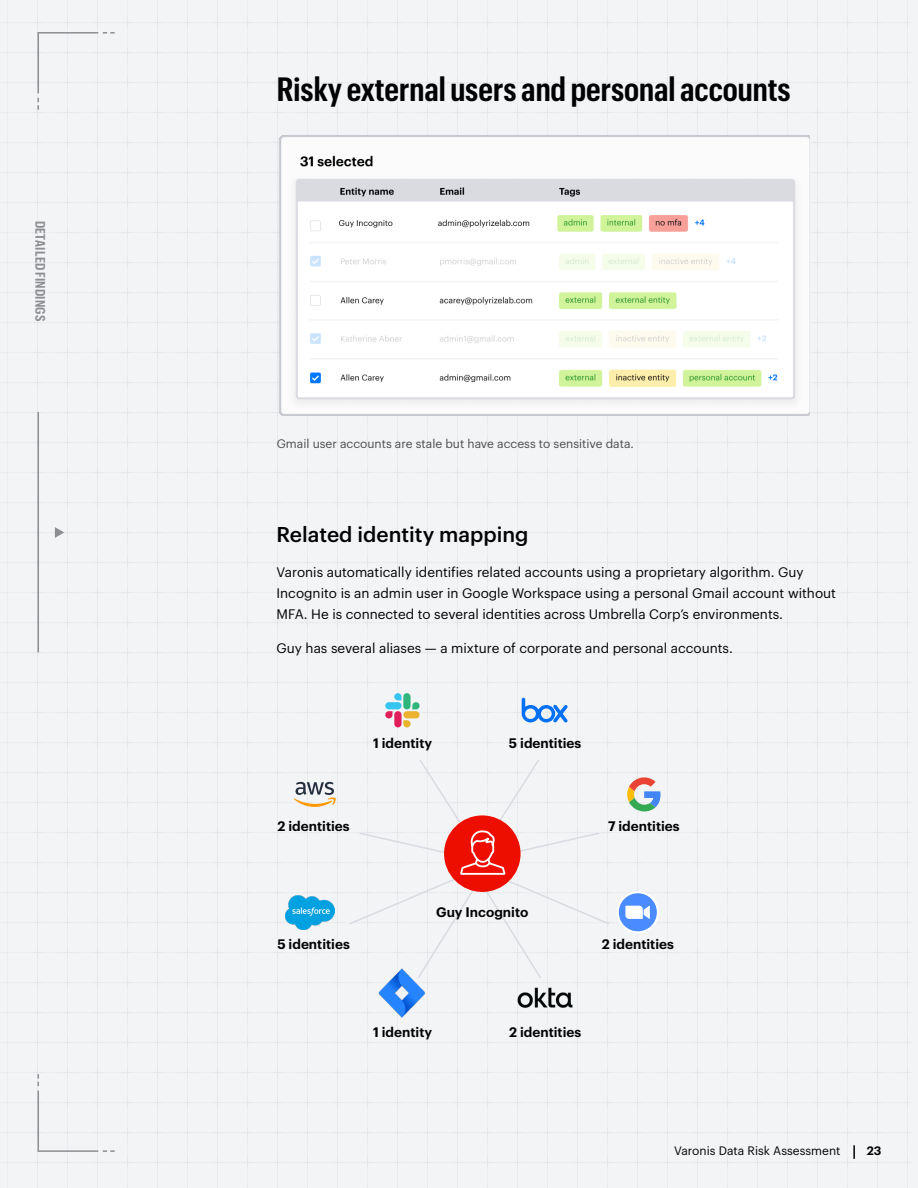
<style>
.page{position:relative;width:918px;height:1188px;background:#f3f4f6}
.page>*{position:absolute;margin:0;border:0;box-sizing:border-box;transform-origin:0 0}
.t1{font:600 33px "Graphik Cond";color:#010203}
.t2{font:500 21px "Graphik LC";color:#010203}
.t3{font:13.5px/21px "Graphik LC";color:#010203}
.t4{font:600 13.5px "Graphik LC";color:#010203}
.t5{font:600 13.5px "Graphik Cond";letter-spacing:.015em;color:#8d8e92}
.t6{font:12px "Graphik LC";color:#4c4d4f}
.t7{font:12px "Graphik LC";color:#010203}
.t8{font:600 12px "Graphik LC";color:#010203}
</style>
<div class="page">
<hr style="left:0;top:22px;width:910px;height:1px;background:#dadbe1">
<hr style="left:0;top:52px;width:910px;height:1px;background:#dadbe1">
<hr style="left:0;top:82px;width:910px;height:1px;background:#dadbe1">
<hr style="left:0;top:112px;width:910px;height:1px;background:#dadbe1">
<hr style="left:0;top:142px;width:910px;height:1px;background:#dadbe1">
<hr style="left:0;top:172px;width:910px;height:1px;background:#dadbe1">
<hr style="left:0;top:202px;width:910px;height:1px;background:#dadbe1">
<hr style="left:0;top:232px;width:910px;height:1px;background:#dadbe1">
<hr style="left:0;top:262px;width:910px;height:1px;background:#dadbe1">
<hr style="left:0;top:292px;width:910px;height:1px;background:#dadbe1">
<hr style="left:0;top:322px;width:910px;height:1px;background:#dadbe1">
<hr style="left:0;top:352px;width:910px;height:1px;background:#dadbe1">
<hr style="left:0;top:382px;width:910px;height:1px;background:#dadbe1">
<hr style="left:0;top:412px;width:910px;height:1px;background:#dadbe1">
<hr style="left:0;top:442px;width:910px;height:1px;background:#dadbe1">
<hr style="left:0;top:472px;width:910px;height:1px;background:#dadbe1">
<hr style="left:0;top:502px;width:910px;height:1px;background:#dadbe1">
<hr style="left:0;top:532px;width:910px;height:1px;background:#dadbe1">
<hr style="left:0;top:562px;width:910px;height:1px;background:#dadbe1">
<hr style="left:0;top:592px;width:910px;height:1px;background:#dadbe1">
<hr style="left:0;top:622px;width:910px;height:1px;background:#dadbe1">
<hr style="left:0;top:652px;width:910px;height:1px;background:#dadbe1">
<hr style="left:0;top:682px;width:910px;height:1px;background:#dadbe1">
<hr style="left:0;top:712px;width:910px;height:1px;background:#dadbe1">
<hr style="left:0;top:742px;width:910px;height:1px;background:#dadbe1">
<hr style="left:0;top:772px;width:910px;height:1px;background:#dadbe1">
<hr style="left:0;top:802px;width:910px;height:1px;background:#dadbe1">
<hr style="left:0;top:832px;width:910px;height:1px;background:#dadbe1">
<hr style="left:0;top:862px;width:910px;height:1px;background:#dadbe1">
<hr style="left:0;top:892px;width:910px;height:1px;background:#dadbe1">
<hr style="left:0;top:922px;width:910px;height:1px;background:#dadbe1">
<hr style="left:0;top:952px;width:910px;height:1px;background:#dadbe1">
<hr style="left:0;top:982px;width:910px;height:1px;background:#dadbe1">
<hr style="left:0;top:1012px;width:910px;height:1px;background:#dadbe1">
<hr style="left:0;top:1042px;width:910px;height:1px;background:#dadbe1">
<hr style="left:0;top:1072px;width:910px;height:1px;background:#dadbe1">
<hr style="left:0;top:1102px;width:910px;height:1px;background:#dadbe1">
<hr style="left:0;top:1132px;width:910px;height:1px;background:#dadbe1">
<hr style="left:0;top:1162px;width:910px;height:1px;background:#dadbe1">
<hr style="left:907px;top:0;width:1px;height:1188px;background:#dadbe1">
<hr style="left:877px;top:0;width:1px;height:1188px;background:#dadbe1">
<hr style="left:847px;top:0;width:1px;height:1188px;background:#dadbe1">
<hr style="left:817px;top:0;width:1px;height:1188px;background:#dadbe1">
<hr style="left:787px;top:0;width:1px;height:1188px;background:#dadbe1">
<hr style="left:757px;top:0;width:1px;height:1188px;background:#dadbe1">
<hr style="left:727px;top:0;width:1px;height:1188px;background:#dadbe1">
<hr style="left:697px;top:0;width:1px;height:1188px;background:#dadbe1">
<hr style="left:667px;top:0;width:1px;height:1188px;background:#dadbe1">
<hr style="left:637px;top:0;width:1px;height:1188px;background:#dadbe1">
<hr style="left:607px;top:0;width:1px;height:1188px;background:#dadbe1">
<hr style="left:577px;top:0;width:1px;height:1188px;background:#dadbe1">
<hr style="left:547px;top:0;width:1px;height:1188px;background:#dadbe1">
<hr style="left:517px;top:0;width:1px;height:1188px;background:#dadbe1">
<hr style="left:487px;top:0;width:1px;height:1188px;background:#dadbe1">
<hr style="left:457px;top:0;width:1px;height:1188px;background:#dadbe1">
<hr style="left:427px;top:0;width:1px;height:1188px;background:#dadbe1">
<hr style="left:397px;top:0;width:1px;height:1188px;background:#dadbe1">
<hr style="left:367px;top:0;width:1px;height:1188px;background:#dadbe1">
<hr style="left:337px;top:0;width:1px;height:1188px;background:#dadbe1">
<hr style="left:307px;top:0;width:1px;height:1188px;background:#dadbe1">
<hr style="left:277px;top:0;width:1px;height:1188px;background:#dadbe1">
<hr style="left:247px;top:0;width:1px;height:1188px;background:#dadbe1">
<hr style="left:217px;top:0;width:1px;height:1188px;background:#dadbe1">
<hr style="left:187px;top:0;width:1px;height:1188px;background:#dadbe1">
<hr style="left:157px;top:0;width:1px;height:1188px;background:#dadbe1">
<hr style="left:127px;top:0;width:1px;height:1188px;background:#dadbe1">
<hr style="left:97px;top:0;width:1px;height:1188px;background:#dadbe1">
<hr style="left:67px;top:0;width:1px;height:1188px;background:#dadbe1">
<hr style="left:37px;top:0;width:1px;height:1188px;background:#dadbe1">
<hr style="left:7px;top:0;width:1px;height:1188px;background:#dadbe1">
<svg style="left:842px;top:1145px;width:13px;height:22px"></svg>
<img style="left:279px;top:135px;width:531px;height:281px">
<svg style="left:302px;top:248px;width:469px;height:31px;fill:#fff"></svg>
<svg style="left:303px;top:331px;width:470px;height:23px;fill:#fff"></svg>
<svg style="left:332px;top:874px;width:84px;height:53px"></svg>
<svg style="left:358px;top:827px;width:58px;height:40px"></svg>
<img style="left:509px;top:987px;width:72px;height:30px">
<img style="left:375px;top:969px;width:55px;height:48px">
<svg style="left:385px;top:693px;width:35px;height:34px"></svg>
<div style="left:403px;top:711px;width:17px;height:7px;background:#ecb22e;border-radius:4px"></div>
<svg style="left:294px;top:767px;width:42px;height:40px"></svg>
<img style="left:285px;top:895px;width:49px;height:34px">
<svg style="left:512px;top:698px;width:56px;height:25px"></svg>
<svg style="left:627px;top:767px;width:34px;height:44px"></svg>
<svg style="left:617px;top:891px;width:42px;height:42px"></svg>
<svg style="left:619px;top:887px;width:38px;height:44px"></svg>
<hr style="left:38px;top:412px;width:1px;height:240px;background:#8d8e92">
<svg style="left:55px;top:527px;width:18px;height:11px"></svg>
<svg style="left:100px;top:1150px;width:15px;height:13px"></svg>
<svg style="left:32px;top:1067px;width:68px;height:100px"></svg>
<svg style="left:100px;top:22px;width:15px;height:12px"></svg>
<svg style="left:32px;top:17px;width:68px;height:100px"></svg>
<svg style="left:416px;top:758px;width:195px;height:229px"></svg>
<p class="t5" style="left:50px;top:221px;width:103px;rotate:90deg">DETAILED FINDINGS</p>
<h1 class="t1" style="left:277px;top:65px;width:516px">Risky external users and personal accounts</h1>
<p class="t6" style="left:277px;top:435px;width:359px">Gmail user accounts are stale but have access to sensitive data.</p>
<h2 class="t2" style="left:277px;top:519px;width:254px">Related identity mapping</h2>
<p class="t3" style="left:277px;top:560px;width:561px">Varonis automatically identifies related accounts using a proprietary algorithm. Guy<br>Incognito is an admin user in Google Workspace using a personal Gmail account without<br>MFA. He is connected to several identities across Umbrella Corp’s environments.</p>
<p class="t3" style="left:277px;top:637px;width:458px">Guy has several aliases — a mixture of corporate and personal accounts.</p>
<p class="t4" style="left:373px;top:733px;width:61px">1 identity</p>
<p class="t4" style="left:278px;top:816px;width:74px">2 identities</p>
<p class="t4" style="left:509px;top:733px;width:74px">5 identities</p>
<p class="t4" style="left:608px;top:816px;width:73px">7 identities</p>
<p class="t4" style="left:277px;top:934px;width:74px">5 identities</p>
<p class="t4" style="left:436px;top:902px;width:94px">Guy Incognito</p>
<p class="t4" style="left:602px;top:934px;width:74px">2 identities</p>
<p class="t4" style="left:373px;top:1021px;width:61px">1 identity</p>
<p class="t4" style="left:509px;top:1021px;width:74px">2 identities</p>
<p class="t7" style="left:674px;top:1142px;width:168px">Varonis Data Risk Assessment</p>
<p class="t8" style="left:867px;top:1142px;width:16px">23</p>
</div>
